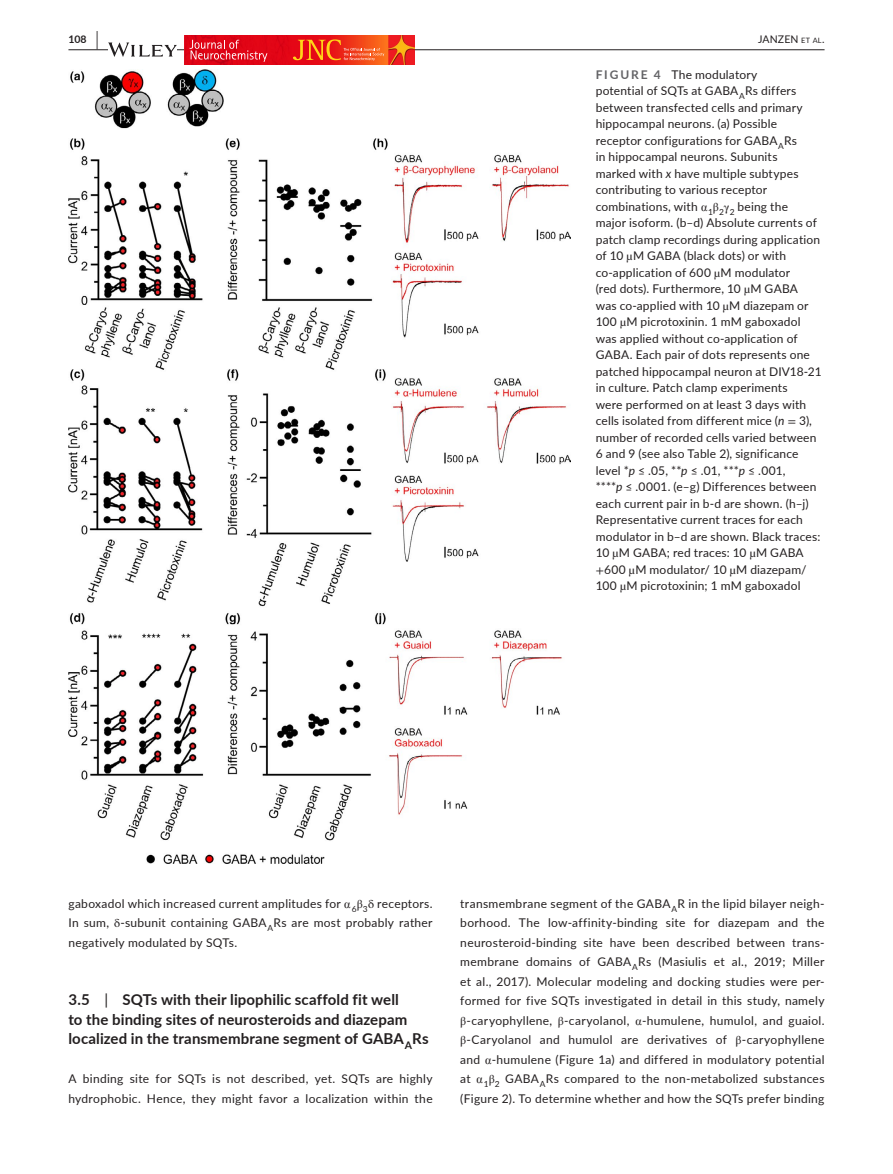
<style>
.page{position:relative;width:893px;height:1174px;background:#fff}
.page>*{position:absolute;margin:0;border:0;box-sizing:border-box;transform-origin:0 0}
.t1{font:700 15px/19.5px "Lato";letter-spacing:.005em;color:#231f20}
.t2{font:12px/16.5px "Lato";letter-spacing:.015em;color:#231f20;text-align:justify}
.t3{font:10.5px "Lato";letter-spacing:.01em;color:#231f20}
.t4{font:700 10.5px "Lato";color:#231f20}
.s1{font-size:19.5px}
.s2{font-size:7.35px}
.s3{font-weight:700;color:#636366}
.s4{font-style:italic}
.s5{font-family:"Arial Unicode MS"}
.s6{font-family:"STIX"}
.s7{font-weight:400}
</style>
<div class="page">
<hr style="left:68px;top:49px;width:756px;height:1px;background:#231f20">
<svg style="left:108px;top:42px;width:69px;height:15px"></svg>
<img style="left:185px;top:35px;width:230px;height:29px">
<svg style="left:189px;top:40px;width:78px;height:22px;background:#e32e3c"></svg>
<svg style="left:293px;top:39px;width:91px;height:22px;background:#f04d22"></svg>
<img style="left:68px;top:69px;width:502px;height:794px">
<p class="t4" style="left:68px;top:31px;width:31px">108 <span class="s1">|</span></p>
<p class="t3" style="left:758px;top:31px;width:68px">JANZEN <span class="s2">et al</span>.</p>
<p class="t2" style="left:596px;top:66px;width:227px;text-align:left"><span class="s3">FIGURE 4</span> The modulatory<br>potential of SQTs at GABA<sub>A</sub>Rs differs between transfected cells and primary hippocampal neurons. (a) Possible receptor configurations for GABA<sub>A</sub>Rs<br>in hippocampal neurons. Subunits<br>marked with <span class="s4">x</span> have multiple subtypes contributing to various receptor combinations, with <span class="s5">⍺</span><sub>1</sub><span class="s6">β</span><sub>2</sub><span class="s6">γ</span><sub>2</sub> being the<br>major isoform. (b–d) Absolute currents of patch clamp recordings during application of 10 <span class="s6">µ</span>M GABA (black dots) or with co-application of 600 <span class="s6">µ</span>M modulator<br>(red dots). Furthermore, 10 <span class="s6">µ</span>M GABA was co-applied with 10 <span class="s6">µ</span>M diazepam or 100 <span class="s6">µ</span>M picrotoxinin. 1 mM gaboxadol was applied without co-application of GABA. Each pair of dots represents one patched hippocampal neuron at DIV18-21 in culture. Patch clamp experiments<br>were performed on at least 3 days with cells isolated from different mice (<span class="s4">n</span> <span class="s6">=</span> 3), number of recorded cells varied between 6 and 9 (see also Table 2), significance level *<span class="s4">p</span> ≤ .05, **<span class="s4">p</span> ≤ .01, ***<span class="s4">p</span> ≤ .001,<br>****<span class="s4">p</span> ≤ .0001. (e–g) Differences between each current pair in b-d are shown. (h–j)<br>Representative current traces for each modulator in b–d are shown. Black traces:<br>10 <span class="s6">µ</span>M GABA; red traces: 10 <span class="s6">µ</span>M GABA <span class="s6">+</span>600 <span class="s6">µ</span>M modulator/ 10 <span class="s6">µ</span>M diazepam/ 100 <span class="s6">µ</span>M picrotoxinin; 1 mM gaboxadol</p>
<p class="t2" style="left:68px;top:893px;width:366px;line-height:19.5px">gaboxadol which increased current amplitudes for <span class="s5">⍺</span><sub>6</sub><span class="s6">β</span><sub>3</sub><span class="s6">δ</span> receptors.<br>In sum, <span class="s6">δ</span>-subunit containing GABA<sub>A</sub>Rs are most probably rather negatively modulated by SQTs.</p>
<p class="t1" style="left:68px;top:989px;width:362px">3.5 <span class="s7">|</span> SQTs with their lipophilic scaffold fit well<br>to the binding sites of neurosteroids and diazepam localized in the transmembrane segment of GABA<sub>A</sub>Rs</p>
<p class="t2" style="left:68px;top:1068px;width:366px;line-height:19.5px">A binding site for SQTs is not described, yet. SQTs are highly hydrophobic. Hence, they might favor a localization within the</p>
<p class="t2" style="left:460px;top:893px;width:366px;line-height:19.5px">transmembrane segment of the GABA<sub>A</sub>R in the lipid bilayer neigh&shy;borhood. The low-affinity-binding site for diazepam and the neurosteroid-binding site have been described between trans&shy;membrane domains of GABA<sub>A</sub>Rs (Masiulis et al., 2019; Miller et al., 2017). Molecular modeling and docking studies were per&shy;formed for five SQTs investigated in detail in this study, namely <span class="s6">β</span>-caryophyllene, <span class="s6">β</span>-caryolanol, <span class="s5">⍺</span>-humulene, humulol, and guaiol. <span class="s6">β</span>-Caryolanol and humulol are derivatives of <span class="s6">β</span>-caryophyllene and <span class="s5">⍺</span>-humulene (Figure 1a) and differed in modulatory potential at <span class="s5">⍺</span><sub>1</sub><span class="s6">β</span><sub>2</sub> GABA<sub>A</sub>Rs compared to the non-metabolized substances (Figure 2). To determine whether and how the SQTs prefer binding</p>
</div>
